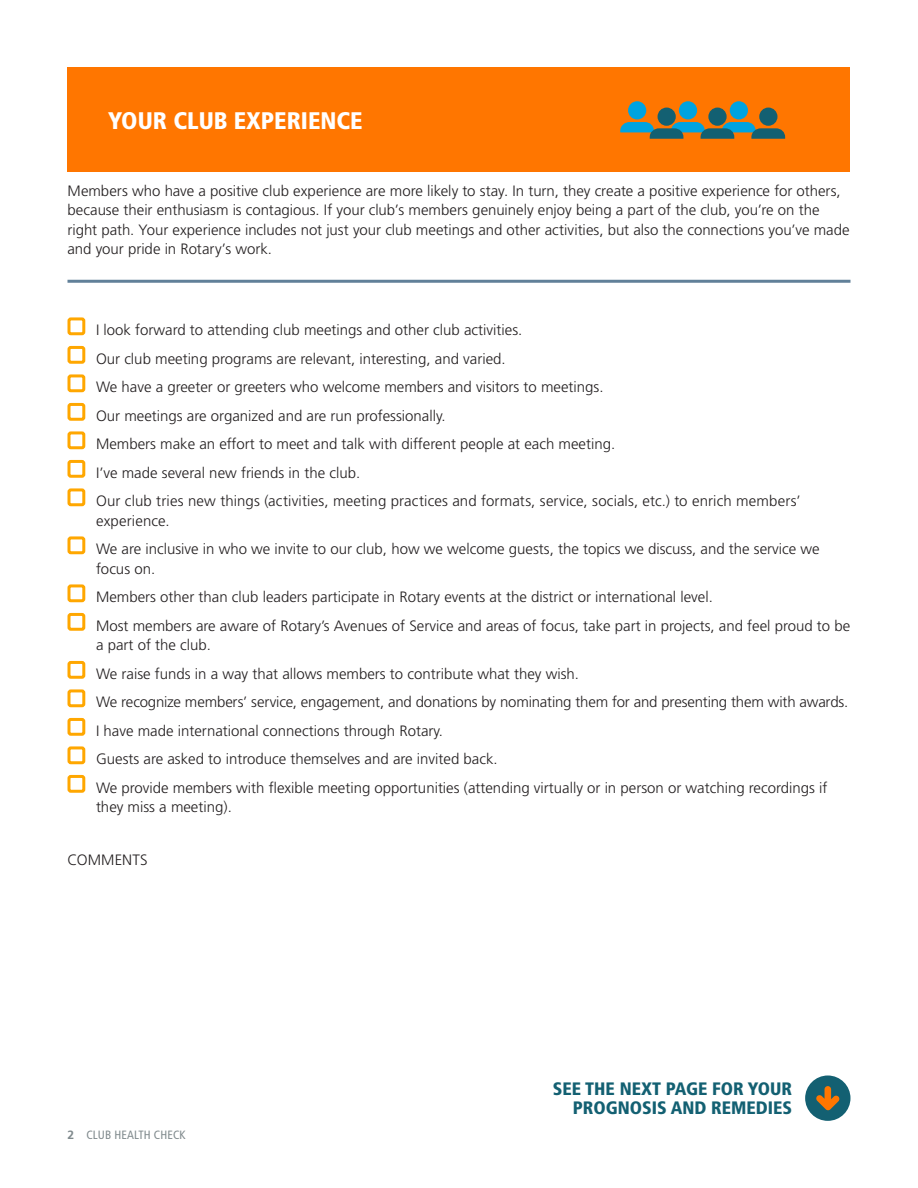
<style>
.page{position:relative;width:918px;height:1188px;background:#fff}
.page>*{position:absolute;margin:0;border:0;box-sizing:border-box;transform-origin:0 0}
.Head{font:900 condensed 24px "Frutiger LT Std";color:#fff}
.See_page_subhead{font:900 condensed 18px/19.5px "Frutiger LT Std";color:#136072;text-align:right}
.Checklist_Box{font:300 15px/19.5px "Frutiger LT Std";color:#231f20}
.Body{font:300 15px/19.5px "Frutiger LT Std";color:#231f20}
.t1{font:condensed 12px "Frutiger LT Std";letter-spacing:.01em;color:#808a8d}
.s1{font-weight:700;font-stretch:normal}
</style>
<div class="page">
<div style="left:68px;top:68px;width:782px;height:104px;background:#ff7600"></div>
<hr style="left:68px;top:280px;width:782px;height:3px;background:#618099">
<div style="left:67px;top:317px;width:18px;height:18px;border:3px solid #ffa700;border-radius:2px"></div>
<div style="left:67px;top:346px;width:18px;height:18px;border:3px solid #ffa700;border-radius:2px"></div>
<div style="left:67px;top:374px;width:18px;height:18px;border:3px solid #ffa700;border-radius:2px"></div>
<div style="left:67px;top:403px;width:18px;height:18px;border:3px solid #ffa700;border-radius:2px"></div>
<div style="left:67px;top:431px;width:18px;height:18px;border:3px solid #ffa700;border-radius:2px"></div>
<div style="left:67px;top:460px;width:18px;height:18px;border:3px solid #ffa700;border-radius:2px"></div>
<div style="left:67px;top:488px;width:18px;height:18px;border:3px solid #ffa700;border-radius:2px"></div>
<div style="left:67px;top:536px;width:18px;height:18px;border:3px solid #ffa700;border-radius:2px"></div>
<div style="left:67px;top:584px;width:18px;height:18px;border:3px solid #ffa700;border-radius:2px"></div>
<div style="left:67px;top:613px;width:18px;height:18px;border:3px solid #ffa700;border-radius:2px"></div>
<div style="left:67px;top:661px;width:18px;height:18px;border:3px solid #ffa700;border-radius:2px"></div>
<div style="left:67px;top:689px;width:18px;height:18px;border:3px solid #ffa700;border-radius:2px"></div>
<div style="left:67px;top:718px;width:18px;height:18px;border:3px solid #ffa700;border-radius:2px"></div>
<div style="left:67px;top:746px;width:18px;height:18px;border:3px solid #ffa700;border-radius:2px"></div>
<div style="left:67px;top:775px;width:18px;height:18px;border:3px solid #ffa700;border-radius:2px"></div>
<div style="left:628px;top:101px;width:18px;height:18px;background:#00a3e0;border-radius:50%"></div>
<div style="left:730px;top:101px;width:18px;height:18px;background:#00a3e0;border-radius:50%"></div>
<div style="left:679px;top:101px;width:18px;height:18px;background:#00a3e0;border-radius:50%"></div>
<div style="left:658px;top:108px;width:18px;height:18px;background:#136072;border-radius:50%"></div>
<div style="left:759px;top:108px;width:18px;height:18px;background:#136072;border-radius:50%"></div>
<div style="left:708px;top:108px;width:19px;height:18px;background:#136072;border-radius:50%"></div>
<svg style="left:620px;top:122px;width:165px;height:17px"></svg>
<div style="left:805px;top:1076px;width:45px;height:45px;background:#136072;border-radius:50%"></div>
<svg style="left:816px;top:1086px;width:24px;height:25px"></svg>
<p class="Head" style="left:108px;top:106px;width:256px">YOUR CLUB EXPERIENCE</p>
<p class="Body" style="left:68px;top:181px;width:784px">Members who have a positive club experience are more likely to stay. In turn, they create a positive experience for others, because their enthusiasm is contagious. If your club’s members genuinely enjoy being a part of the club, you’re on the right path. Your experience includes not just your club meetings and other activities, but also the connections you’ve made and your pride in Rotary’s work.</p>
<p class="Checklist_Box" style="left:96px;top:321px;width:428px">I look forward to attending club meetings and other club activities.</p>
<p class="Checklist_Box" style="left:96px;top:349px;width:411px">Our club meeting programs are relevant, interesting, and varied.</p>
<p class="Checklist_Box" style="left:96px;top:378px;width:509px">We have a greeter or greeters who welcome members and visitors to meetings.</p>
<p class="Checklist_Box" style="left:96px;top:406px;width:351px">Our meetings are organized and are run professionally.</p>
<p class="Checklist_Box" style="left:96px;top:435px;width:521px">Members make an effort to meet and talk with different people at each meeting.</p>
<p class="Checklist_Box" style="left:96px;top:463px;width:266px">I’ve made several new friends in the club.</p>
<p class="Checklist_Box" style="left:96px;top:492px;width:706px">Our club tries new things (activities, meeting practices and formats, service, socials, etc.) to enrich members’ experience.</p>
<p class="Checklist_Box" style="left:96px;top:540px;width:725px">We are inclusive in who we invite to our club, how we welcome guests, the topics we discuss, and the service we focus on.</p>
<p class="Checklist_Box" style="left:96px;top:588px;width:618px">Members other than club leaders participate in Rotary events at the district or international level.</p>
<p class="Checklist_Box" style="left:96px;top:616px;width:756px">Most members are aware of Rotary’s Avenues of Service and areas of focus, take part in projects, and feel proud to be a part of the club.</p>
<p class="Checklist_Box" style="left:96px;top:664px;width:485px">We raise funds in a way that allows members to contribute what they wish.</p>
<p class="Checklist_Box" style="left:96px;top:693px;width:754px">We recognize members’ service, engagement, and donations by nominating them for and presenting them with awards.</p>
<p class="Checklist_Box" style="left:96px;top:721px;width:349px">I have made international connections through Rotary.</p>
<p class="Checklist_Box" style="left:96px;top:750px;width:403px">Guests are asked to introduce themselves and are invited back.</p>
<p class="Checklist_Box" style="left:96px;top:778px;width:733px">We provide members with flexible meeting opportunities (attending virtually or in person or watching recordings if they miss a meeting).</p>
<p class="Body" style="left:68px;top:850px;width:82px">COMMENTS</p>
<p class="t1" style="left:68px;top:1128px;width:120px"><span class="s1">2</span> CLUB HEALTH CHECK</p>
<p class="See_page_subhead" style="left:553px;top:1079px;width:241px">SEE THE NEXT PAGE FOR YOUR<br>PROGNOSIS AND REMEDIES</p>
</div>
